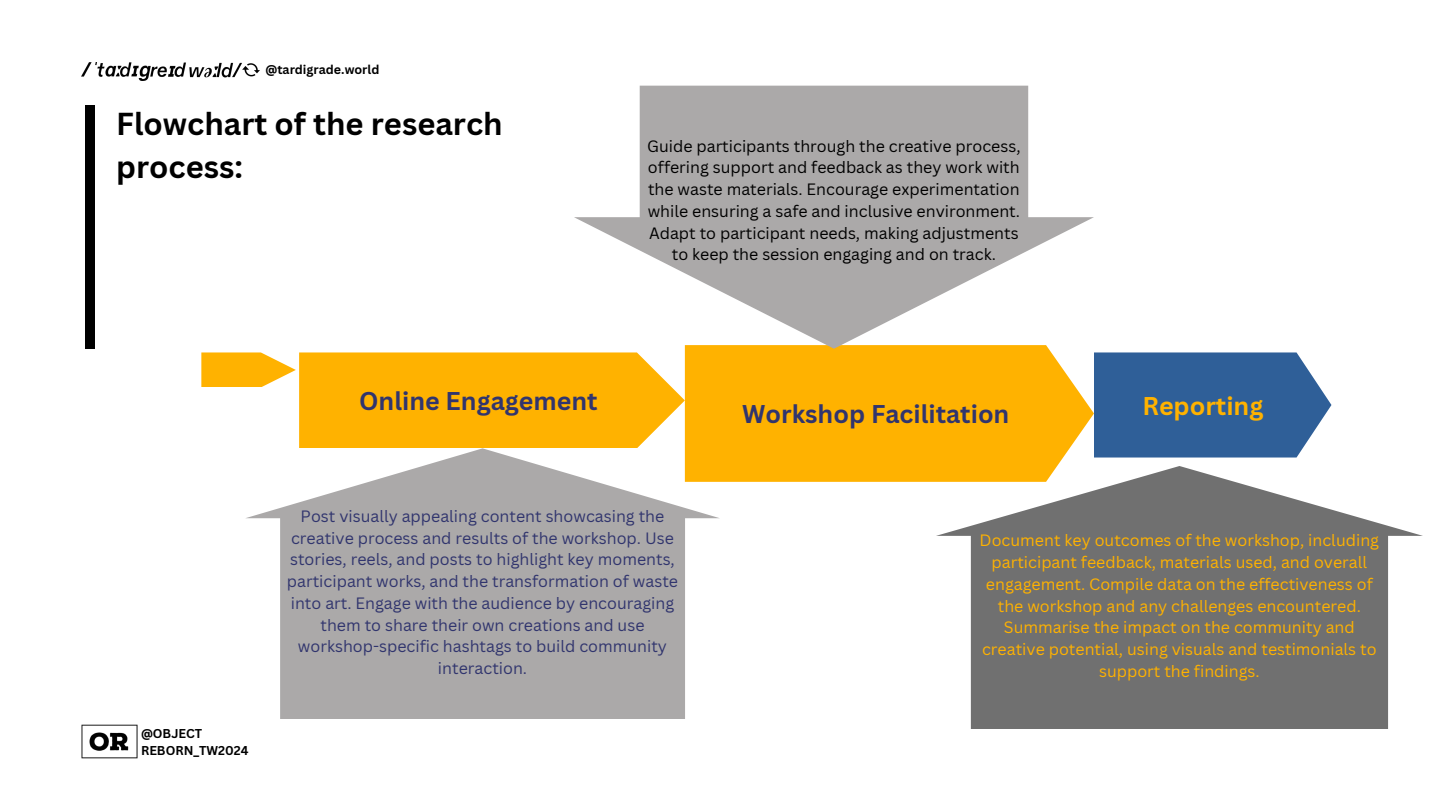
<style>
.page{position:relative;width:1440px;height:810px;background:#fff}
.page>*{position:absolute;margin:0;border:0;box-sizing:border-box;transform-origin:0 0}
.t1{font:700 30.9px/42.8px "Canva Sans";color:#000}
.t2{font:700 25px "Canva Sans";color:#31356e}
.t3{font:700 25px "Canva Sans";color:#ffb200}
.t4{font:16px/21.8px "Canva Sans";color:#31356e;text-align:center}
.t5{font:16px/21.8px "Canva Sans";color:#ffb200;text-align:center}
.t6{font:16px/21.8px "Canva Sans";color:#000;text-align:center}
.t7{font:700 12.5px/17px "Canva Sans";color:#000}
</style>
<div class="page">
<img style="left:81px;top:63px;width:179px;height:18px">
<div style="left:85px;top:106px;width:10px;height:243px;background:#000"></div>
<img style="left:81px;top:724px;width:57px;height:35px">
<div style="left:685px;top:349px;width:409px;height:133px;background:#ffb200"></div>
<svg style="left:1094px;top:352px;width:237px;height:106px;background:#3e6b9f"></svg>
<svg style="left:574px;top:86px;width:520px;height:263px;fill:#aba9a9"></svg>
<svg style="left:246px;top:448px;width:474px;height:271px;fill:#aba9a9"></svg>
<svg style="left:936px;top:466px;width:487px;height:263px;fill:#707070"></svg>
<svg style="left:201px;top:352px;width:484px;height:96px"></svg>
<p class="t7" style="left:265px;top:61px;width:115px">@tardigrade.world</p>
<h3 class="t1" style="left:116px;top:101px;width:388px">Flowchart of the research process:</h3>
<h2 class="t2" style="left:359px;top:384px;width:240px">Online Engagement</h2>
<h3 class="t6" style="left:647px;top:135px;width:375px">Guide participants through the creative process, offering support and feedback as they work with the waste materials. Encourage experimentation while ensuring a safe and inclusive environment.<br>Adapt to participant needs, making adjustments to keep the session engaging and on track.</h3>
<h2 class="t2" style="left:742px;top:396px;width:269px">Workshop Facilitation</h2>
<h3 class="t3" style="left:1142px;top:388px;width:123px">Reporting</h3>
<h2 class="t7" style="left:141px;top:725px;width:109px">@OBJECT<br>REBORN_TW2024</h2>
<p class="t4" style="left:287px;top:505px;width:393px">Post visually appealing content showcasing the creative process and results of the workshop. Use stories, reels, and posts to highlight key moments, participant works, and the transformation of waste into art. Engage with the audience by encouraging them to share their own creations and use workshop-specific hashtags to build community interaction.</p>
<h4 class="t5" style="left:980px;top:529px;width:401px">Document key outcomes of the workshop, including participant feedback, materials used, and overall engagement. Compile data on the effectiveness of the workshop and any challenges encountered.<br>Summarise the impact on the community and creative potential, using visuals and testimonials to support the findings.</h4>
</div>
